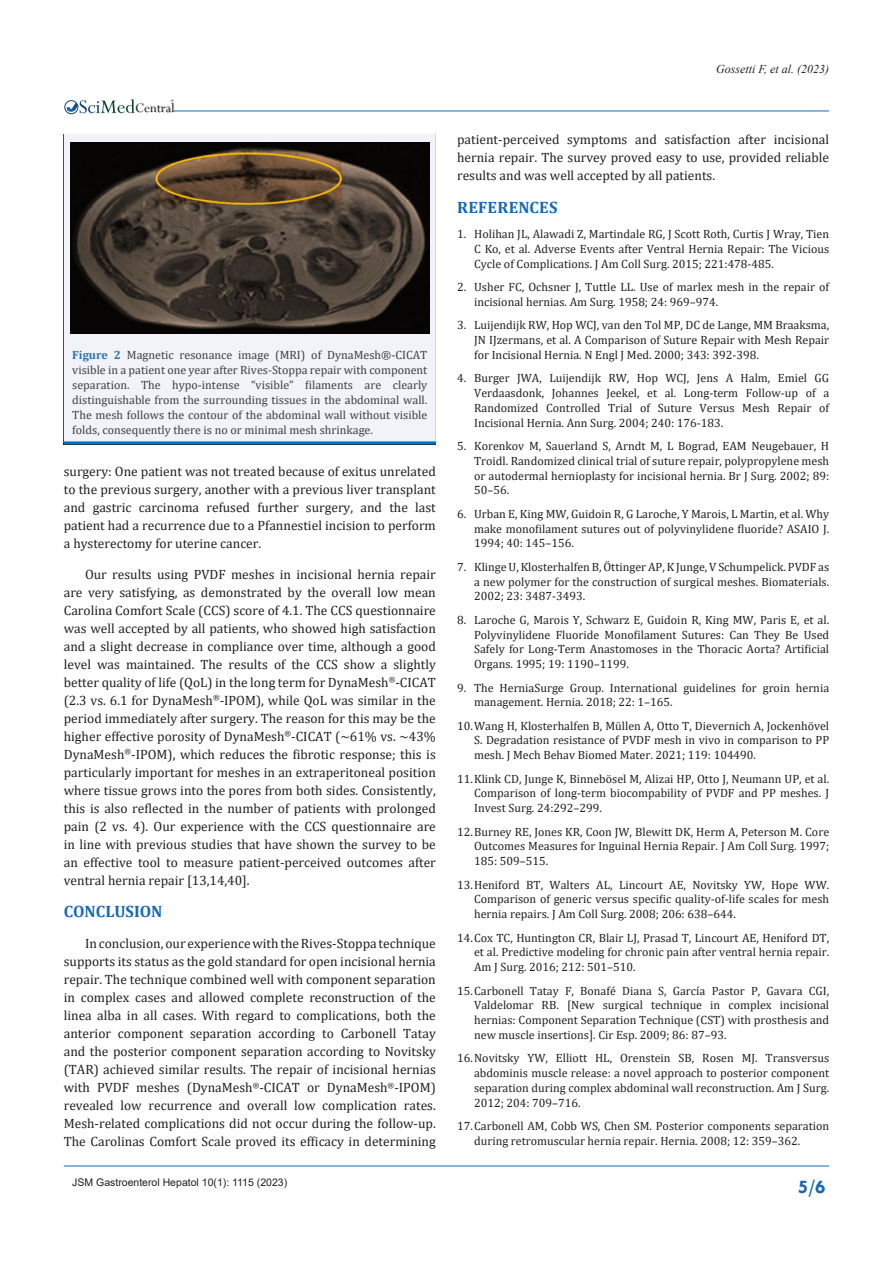
<style>
.page{position:relative;width:893px;height:1263px;background:#fff}
.page>*{position:absolute;margin:0;border:0;box-sizing:border-box;transform-origin:0 0}
.t1{font:700 19.5px "Tw Cen";color:#1768b4}
.t2{font:700 16.5px "Cambria";letter-spacing:.01em;color:#1768b4}
.t3{font:14.55px "Perpetua";color:#211e1e}
.t4{font:13.5px/18px "Cambria";color:#231f20;text-align:justify}
.t5{font:12px/14.9px "Cambria";color:#231f20;text-align:justify}
.t6{font:12px/15px "Cambria";color:#3e3e3f;text-align:justify}
.t7{font:italic 12px "Times New Roman";color:#231f20}
.t8{font:10.5px "Arial";color:#231f20}
.s1{font-weight:700;color:#2a71b8}
</style>
<div class="page">
<hr style="left:64px;top:1166px;width:765px;height:1px;background:#1768b4">
<hr style="left:174px;top:111px;width:655px;height:1px;background:#1768b4">
<img style="left:79px;top:103px;width:96px;height:11px">
<div style="left:64px;top:100px;width:14px;height:14px;border:1px solid #074d7c;border-radius:50%"></div>
<svg style="left:66px;top:99px;width:69px;height:14px"></svg>
<div style="left:64px;top:134px;width:372px;height:307px;background:#f1f3f9"></div>
<hr style="left:64px;top:441px;width:372px;height:3px;background:#0072bc">
<img style="left:70px;top:142px;width:359px;height:191px">
<p class="t3" style="left:135px;top:99px;width:41px">Central</p>
<p class="t6" style="left:72px;top:348px;width:357px"><span class="s1">Figure 2</span> Magnetic resonance image (MRI) of DynaMesh®-CICAT visible in a patient one year after Rives‑Stoppa repair with component separation. The hypo-intense “visible” filaments are clearly distinguishable from the surrounding tissues in the abdominal wall.<br>The mesh follows the contour of the abdominal wall without visible folds, consequently there is no or minimal mesh shrinkage.</p>
<p class="t4" style="left:64px;top:462px;width:374px">surgery: One patient was not treated because of exitus unrelated to the previous surgery, another with a previous liver transplant and gastric carcinoma refused further surgery, and the last patient had a recurrence due to a Pfannestiel incision to perform a hysterectomy for uterine cancer.</p>
<p class="t4" style="left:64px;top:565px;width:374px;text-indent:21px">Our results using PVDF meshes in incisional hernia repair are very satisfying, as demonstrated by the overall low mean Carolina Comfort Scale (CCS) score of 4.1. The CCS questionnaire was well accepted by all patients, who showed high satisfaction and a slight decrease in compliance over time, although a good level was maintained. The results of the CCS show a slightly better quality of life (QoL) in the long term for DynaMesh<sup>®</sup>-CICAT (2.3 vs. 6.1 for DynaMesh<sup>®</sup>-IPOM), while QoL was similar in the period immediately after surgery. The reason for this may be the higher effective porosity of DynaMesh<sup>®</sup>-CICAT (~61% vs. ~43% DynaMesh<sup>®</sup>-IPOM), which reduces the fibrotic response; this is particularly important for meshes in an extraperitoneal position where tissue grows into the pores from both sides. Consistently, this is also reflected in the number of patients with prolonged pain (2 vs. 4). Our experience with the CCS questionnaire are in line with previous studies that have shown the survey to be an effective tool to measure patient-perceived outcomes after ventral hernia repair [13,14,40].</p>
<p class="t2" style="left:64px;top:900px;width:100px">CONCLUSION</p>
<p class="t4" style="left:64px;top:934px;width:374px;text-indent:21px">In conclusion, our experience with the Rives-Stoppa technique supports its status as the gold standard for open incisional hernia repair. The technique combined well with component separation in complex cases and allowed complete reconstruction of the linea alba in all cases. With regard to complications, both the anterior component separation according to Carbonell Tatay and the posterior component separation according to Novitsky (TAR) achieved similar results. The repair of incisional hernias with PVDF meshes (DynaMesh<sup>®</sup>-CICAT or DynaMesh<sup>®</sup>-IPOM) revealed low recurrence and overall low complication rates.<br>Mesh-related complications did not occur during the follow-up.<br>The Carolinas Comfort Scale proved its efficacy in determining</p>
<p class="t7" style="left:716px;top:61px;width:115px">Gossetti F, et al. (2023)</p>
<p class="t4" style="left:457px;top:131px;width:374px">patient-perceived symptoms and satisfaction after incisional hernia repair. The survey proved easy to use, provided reliable results and was well accepted by all patients.</p>
<p class="t2" style="left:457px;top:195px;width:102px">REFERENCES</p>
<p class="t5" style="left:474px;top:227px;width:357px;text-indent:-17px">1. Holihan JL, Alawadi Z, Martindale RG, J Scott Roth, Curtis J Wray, Tien C Ko, et al. Adverse Events after Ventral Hernia Repair: The Vicious Cycle of Complications. J Am Coll Surg. 2015; 221:478-485.</p>
<p class="t5" style="left:474px;top:279px;width:357px;text-indent:-17px">2. Usher FC, Ochsner J, Tuttle LL. Use of marlex mesh in the repair of incisional hernias. Am Surg. 1958; 24: 969–974.</p>
<p class="t5" style="left:474px;top:318px;width:357px;text-indent:-17px">3. Luijendijk RW, Hop WCJ, van den Tol MP, DC de Lange, MM Braaksma, JN IJzermans, et al. A Comparison of Suture Repair with Mesh Repair for Incisional Hernia. N Engl J Med. 2000; 343: 392-398.</p>
<p class="t5" style="left:474px;top:371px;width:357px;text-indent:-17px">4. Burger JWA, Luijendijk RW, Hop WCJ, Jens A Halm, Emiel GG Verdaasdonk, Johannes Jeekel, et al. Long-term Follow-up of a Randomized Controlled Trial of Suture Versus Mesh Repair of Incisional Hernia. Ann Surg. 2004; 240: 176-183.</p>
<p class="t5" style="left:474px;top:438px;width:357px;text-indent:-17px">5. Korenkov M, Sauerland S, Arndt M, L Bograd, EAM Neugebauer, H Troidl. Randomized clinical trial of suture repair, polypropylene mesh or autodermal hernioplasty for incisional hernia. Br J Surg. 2002; 89:<br>50–56.</p>
<p class="t5" style="left:474px;top:506px;width:357px;text-indent:-17px">6. Urban E, King MW, Guidoin R, G Laroche, Y Marois, L Martin, et al. Why make monofilament sutures out of polyvinylidene fluoride? ASAIO J.<br>1994; 40: 145–156.</p>
<p class="t5" style="left:474px;top:559px;width:357px;text-indent:-17px">7. Klinge U, Klosterhalfen B, Öttinger AP, K Junge, V Schumpelick. PVDF as a new polymer for the construction of surgical meshes. Biomaterials.<br>2002; 23: 3487-3493.</p>
<p class="t5" style="left:474px;top:612px;width:357px;text-indent:-17px">8. Laroche G, Marois Y, Schwarz E, Guidoin R, King MW, Paris E, et al.<br>Polyvinylidene Fluoride Monofilament Sutures: Can They Be Used Safely for Long-Term Anastomoses in the Thoracic Aorta? Artificial Organs. 1995; 19: 1190–1199.</p>
<p class="t5" style="left:474px;top:680px;width:357px;text-indent:-17px">9. The HerniaSurge Group. International guidelines for groin hernia management. Hernia. 2018; 22: 1–165.</p>
<p class="t5" style="left:474px;top:718px;width:357px;text-indent:-17px">10.Wang H, Klosterhalfen B, Müllen A, Otto T, Dievernich A, Jockenhövel S. Degradation resistance of PVDF mesh in vivo in comparison to PP mesh. J Mech Behav Biomed Mater. 2021; 119: 104490.</p>
<p class="t5" style="left:474px;top:771px;width:357px;text-indent:-17px">11.Klink CD, Junge K, Binnebösel M, Alizai HP, Otto J, Neumann UP, et al.<br>Comparison of long-term biocompability of PVDF and PP meshes. J Invest Surg. 24:292–299.</p>
<p class="t5" style="left:474px;top:824px;width:357px;text-indent:-17px">12.Burney RE, Jones KR, Coon JW, Blewitt DK, Herm A, Peterson M. Core Outcomes Measures for Inguinal Hernia Repair. J Am Coll Surg. 1997; 185: 509–515.</p>
<p class="t5" style="left:474px;top:877px;width:357px;text-indent:-17px">13.Heniford BT, Walters AL, Lincourt AE, Novitsky YW, Hope WW.<br>Comparison of generic versus specific quality-of-life scales for mesh hernia repairs. J Am Coll Surg. 2008; 206: 638–644.</p>
<p class="t5" style="left:474px;top:930px;width:357px;text-indent:-17px">14.Cox TC, Huntington CR, Blair LJ, Prasad T, Lincourt AE, Heniford DT, et al. Predictive modeling for chronic pain after ventral hernia repair.<br>Am J Surg. 2016; 212: 501–510.</p>
<p class="t5" style="left:474px;top:983px;width:357px;text-indent:-17px">15.Carbonell Tatay F, Bonafé Diana S, García Pastor P, Gavara CGI, Valdelomar RB. [New surgical technique in complex incisional hernias: Component Separation Technique (CST) with prosthesis and new muscle insertions]. Cir Esp. 2009; 86: 87–93.</p>
<p class="t5" style="left:474px;top:1051px;width:357px;text-indent:-17px">16.Novitsky YW, Elliott HL, Orenstein SB, Rosen MJ. Transversus abdominis muscle release: a novel approach to posterior component separation during complex abdominal wall reconstruction. Am J Surg.<br>2012; 204: 709–716.</p>
<p class="t5" style="left:474px;top:1118px;width:357px;text-indent:-17px">17.Carbonell AM, Cobb WS, Chen SM. Posterior components separation during retromuscular hernia repair. Hernia. 2008; 12: 359–362.</p>
<p class="t8" style="left:72px;top:1175px;width:216px">JSM Gastroenterol Hepatol 10(1): 1115 (2023)</p>
<h1 class="t1" style="left:798px;top:1175px;width:29px">5/6</h1>
</div>
